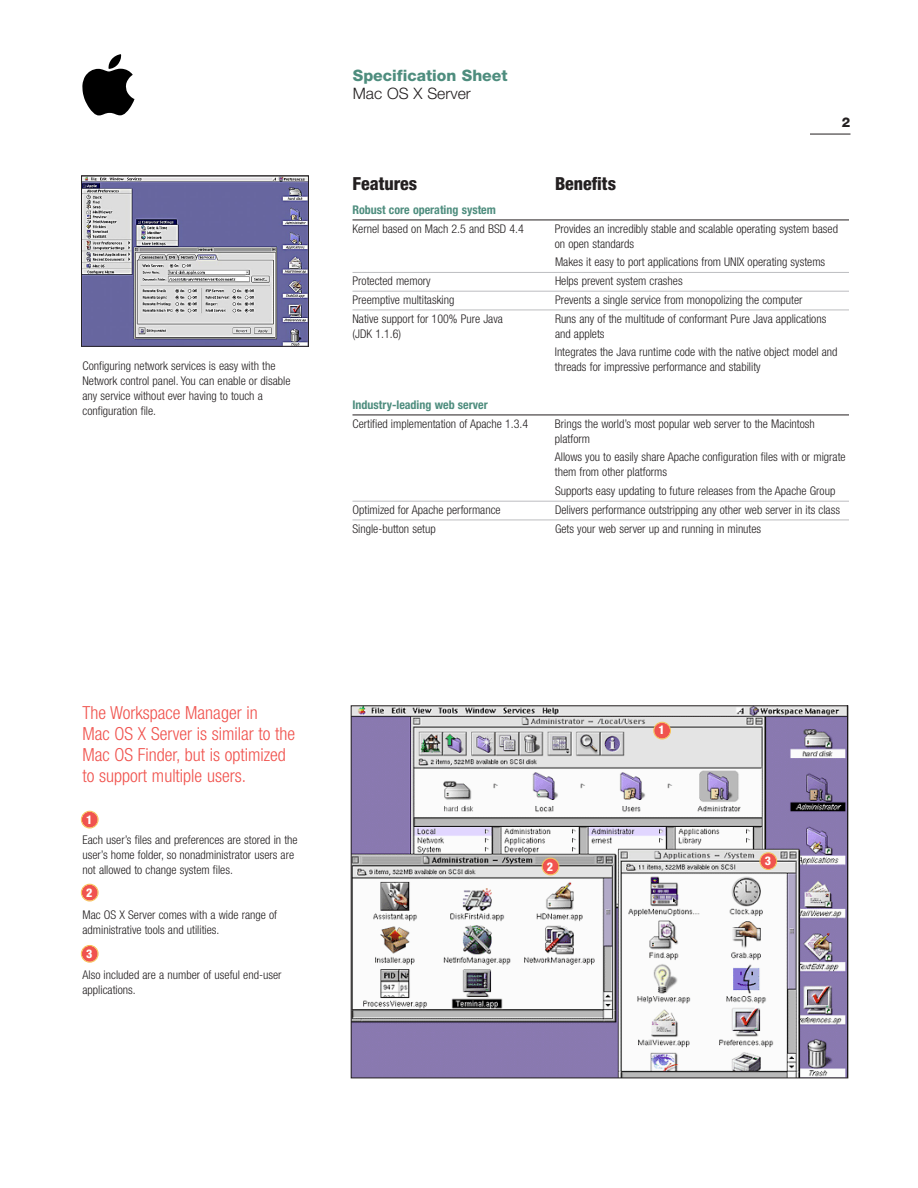
<style>
.page{position:relative;width:918px;height:1188px;background:#fff}
.page>*{position:absolute;margin:0;border:0;box-sizing:border-box;transform-origin:0 0}
.t1{font:300 condensed 18px/21px "Helvetica Neue";color:#f0534e}
.t2{font:800 condensed 18px "Helvetica Neue";color:#231f20}
.t3{font:800 15.75px "Helvetica Neue";color:#4e8d7e}
.t4{font:300 15.75px "Helvetica Neue";color:#231f20}
.t5{font:800 13.5px "Helvetica Neue";color:#231f20}
.t6{font:300 condensed 12px/15px "Helvetica Neue";color:#231f20}
.t7{font:700 condensed 12px "Helvetica Neue";color:#4e8d7e}
.t8{font:800 condensed 12px "Helvetica Neue";color:#fff}
</style>
<div class="page">
<svg style="left:82px;top:54px;width:53px;height:62px"></svg>
<hr style="left:810px;top:134px;width:40px;height:1px;background:#231f20">
<hr style="left:352px;top:220px;width:497px;height:1px;background:#231f20">
<hr style="left:352px;top:272px;width:497px;height:1px;background:#bcbdc0">
<hr style="left:352px;top:291px;width:497px;height:1px;background:#bcbdc0">
<hr style="left:352px;top:310px;width:497px;height:1px;background:#bcbdc0">
<hr style="left:352px;top:415px;width:497px;height:1px;background:#231f20">
<hr style="left:352px;top:501px;width:497px;height:1px;background:#bcbdc0">
<hr style="left:352px;top:520px;width:497px;height:1px;background:#bcbdc0">
<img style="left:353px;top:708px;width:493px;height:368px">
<div style="left:82px;top:812px;width:16px;height:16px;background:#f0534e;border-radius:50%"></div>
<div style="left:81px;top:811px;width:17px;height:17px;border:1px solid #f7c154;border-radius:50%"></div>
<div style="left:82px;top:885px;width:16px;height:16px;background:#f0534e;border-radius:50%"></div>
<div style="left:81px;top:884px;width:17px;height:17px;border:1px solid #f7c154;border-radius:50%"></div>
<div style="left:82px;top:946px;width:16px;height:16px;background:#f0534e;border-radius:50%"></div>
<div style="left:81px;top:945px;width:17px;height:18px;border:1px solid #f7c154;border-radius:50%"></div>
<div style="left:654px;top:723px;width:16px;height:16px;background:#f0534e;border-radius:50%"></div>
<div style="left:653px;top:722px;width:18px;height:17px;border:1px solid #f7c154;border-radius:50%"></div>
<div style="left:543px;top:859px;width:16px;height:16px;background:#f0534e;border-radius:50%"></div>
<div style="left:542px;top:858px;width:17px;height:17px;border:1px solid #f7c154;border-radius:50%"></div>
<div style="left:760px;top:853px;width:16px;height:16px;background:#f0534e;border-radius:50%"></div>
<div style="left:760px;top:852px;width:17px;height:18px;border:1px solid #f7c154;border-radius:50%"></div>
<img style="left:83px;top:177px;width:224px;height:167px">
<div style="left:81px;top:175px;width:228px;height:171px;border:1px solid #231f20"></div>
<p class="t6" style="left:82px;top:359px;width:210px">Configuring network services is easy with the Network control panel. You can enable or disable any service without ever having to touch a configuration file.</p>
<h2 class="t3" style="left:353px;top:69px;width:156px">Specification Sheet</h2>
<h2 class="t4" style="left:353px;top:88px;width:119px">Mac OS X Server</h2>
<p class="t5" style="left:842px;top:117px;width:10px">2</p>
<h1 class="t2" style="left:352px;top:177px;width:66px">Features</h1>
<h1 class="t2" style="left:555px;top:177px;width:63px">Benefits</h1>
<p class="t7" style="left:352px;top:205px;width:145px">Robust core operating system</p>
<p class="t6" style="left:352px;top:222px;width:173px">Kernel based on Mach 2.5 and BSD 4.4</p>
<p class="t6" style="left:555px;top:222px;width:285px">Provides an incredibly stable and scalable operating system based on open standards</p>
<p class="t6" style="left:555px;top:256px;width:272px">Makes it easy to port applications from UNIX operating systems</p>
<p class="t6" style="left:352px;top:274px;width:80px">Protected memory</p>
<p class="t6" style="left:555px;top:274px;width:129px">Helps prevent system crashes</p>
<p class="t6" style="left:352px;top:293px;width:103px">Preemptive multitasking</p>
<p class="t6" style="left:555px;top:293px;width:249px">Prevents a single service from monopolizing the computer</p>
<p class="t6" style="left:352px;top:312px;width:152px">Native support for 100% Pure Java</p>
<p class="t6" style="left:555px;top:312px;width:273px">Runs any of the multitude of conformant Pure Java applications</p>
<p class="t6" style="left:352px;top:327px;width:50px">(JDK 1.1.6)</p>
<p class="t6" style="left:555px;top:325px;width:284px;line-height:18.8px">and applets<br>Integrates the Java runtime code with the native object model and</p>
<p class="t6" style="left:555px;top:361px;width:207px">threads for impressive performance and stability</p>
<p class="t7" style="left:352px;top:400px;width:137px">Industry-leading web server</p>
<p class="t6" style="left:353px;top:417px;width:177px">Certified implementation of Apache 1.3.4</p>
<p class="t6" style="left:555px;top:417px;width:262px">Brings the world’s most popular web server to the Macintosh platform</p>
<p class="t6" style="left:555px;top:451px;width:292px">Allows you to easily share Apache configuration files with or migrate them from other platforms</p>
<p class="t6" style="left:555px;top:484px;width:282px">Supports easy updating to future releases from the Apache Group</p>
<p class="t6" style="left:352px;top:503px;width:150px">Optimized for Apache performance</p>
<p class="t6" style="left:555px;top:503px;width:287px">Delivers performance outstripping any other web server in its class</p>
<p class="t6" style="left:352px;top:522px;width:85px">Single-button setup</p>
<p class="t6" style="left:555px;top:522px;width:208px">Gets your web server up and running in minutes</p>
<h1 class="t1" style="left:82px;top:704px;width:214px">The Workspace Manager in<br>Mac OS X Server is similar to the<br>Mac OS Finder, but is optimized to support multiple users.</h1>
<p class="t8" style="left:86px;top:815px;width:8px">1</p>
<p class="t6" style="left:82px;top:833px;width:217px">Each user’s files and preferences are stored in the user’s home folder, so nonadministrator users are not allowed to change system files.</p>
<p class="t6" style="left:82px;top:908px;width:196px">Mac OS X Server comes with a wide range of administrative tools and utilities.</p>
<p class="t6" style="left:82px;top:968px;width:200px">Also included are a number of useful end-user applications.</p>
<p class="t8" style="left:86px;top:888px;width:8px">2</p>
<p class="t8" style="left:86px;top:949px;width:8px">3</p>
<p class="t8" style="left:547px;top:862px;width:8px">2</p>
<p class="t8" style="left:659px;top:726px;width:8px">1</p>
<p class="t8" style="left:765px;top:856px;width:8px">3</p>
</div>
